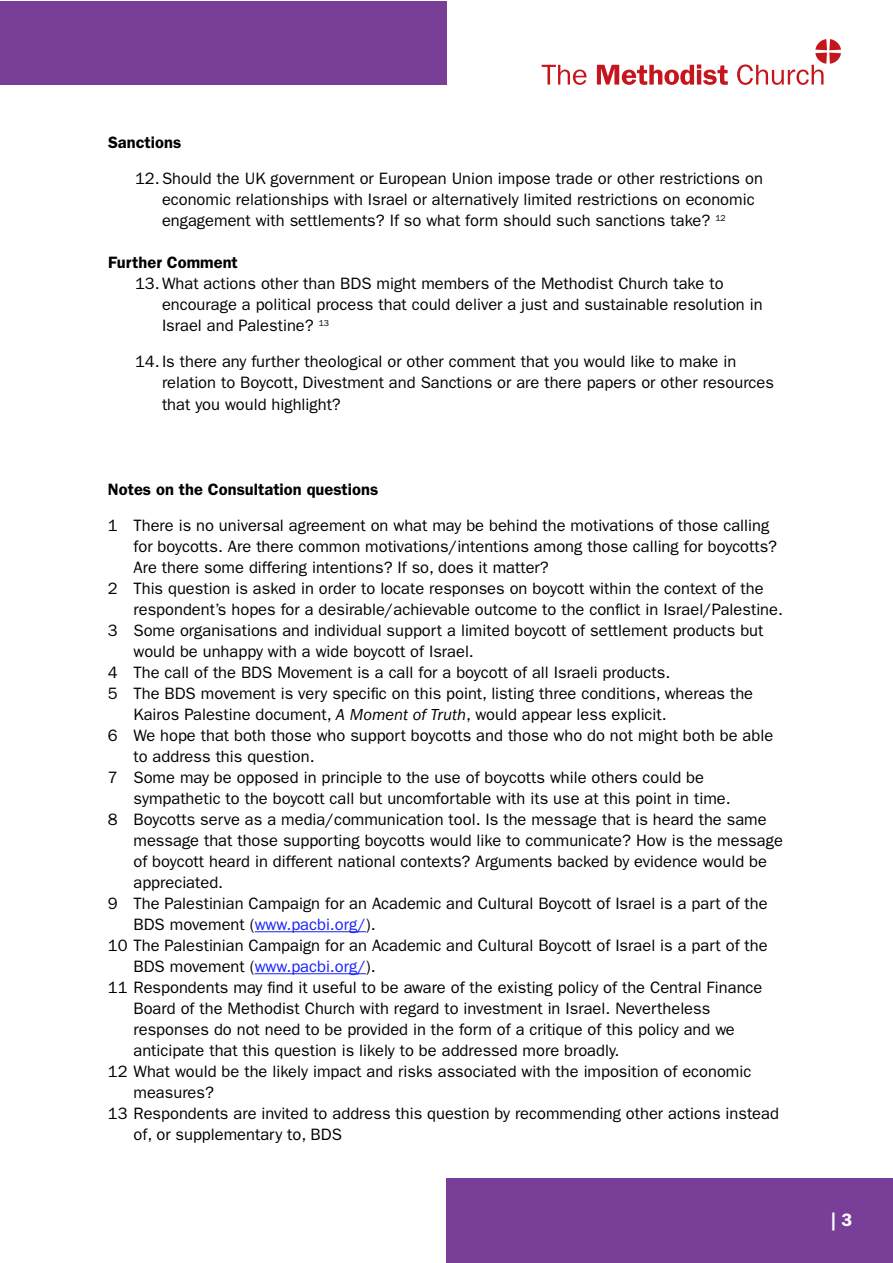
<style>
.page{position:relative;width:893px;height:1263px;background:#fff}
.page>*{position:absolute;margin:0;border:0;box-sizing:border-box;transform-origin:0 0}
.t1{font:600 18px "Franklin Gothic";color:#fff}
.t2{font:16.5px/21px "Franklin Gothic";color:#000}
.t3{font:600 16.5px "Franklin Gothic";color:#000}
.s1{font-style:italic}
.s2{color:#1922fb}
</style>
<div class="page">
<svg style="left:542px;top:65px;width:45px;height:20px"></svg>
<svg style="left:597px;top:64px;width:131px;height:21px"></svg>
<svg style="left:737px;top:39px;width:104px;height:46px"></svg>
<div style="left:0;top:1px;width:446px;height:83px;background:#793f98"></div>
<div style="left:446px;top:1179px;width:446px;height:84px;background:#793f98"></div>
<hr style="left:255px;top:931px;width:111px;height:1px;background:#1922fb">
<hr style="left:255px;top:973px;width:111px;height:1px;background:#1922fb">
<p class="t3" style="left:108px;top:133px;width:75px">Sanctions</p>
<p class="t2" style="left:162px;top:168px;width:602px;text-indent:-27px">12.Should the UK government or European Union impose trade or other restrictions on economic relationships with Israel or alternatively limited restrictions on economic engagement with settlements? If so what form should such sanctions take? <sup>12</sup></p>
<p class="t3" style="left:108px;top:253px;width:131px">Further Comment</p>
<p class="t2" style="left:162px;top:273px;width:602px;text-indent:-27px">13.What actions other than BDS might members of the Methodist Church take to encourage a political process that could deliver a just and sustainable resolution in<br>Israel and Palestine? <sup>13</sup></p>
<p class="t2" style="left:162px;top:351px;width:613px;text-indent:-27px">14.Is there any further theological or other comment that you would like to make in relation to Boycott, Divestment and Sanctions or are there papers or other resources that you would highlight?</p>
<p class="t3" style="left:108px;top:480px;width:272px">Notes on the Consultation questions</p>
<p class="t2" style="left:108px;top:515px;width:663px">1 There is no universal agreement on what may be behind the motivations of those calling</p>
<p class="t2" style="left:133px;top:536px;width:645px">for boycotts. Are there common motivations/intentions among those calling for boycotts?</p>
<p class="t2" style="left:133px;top:557px;width:417px">Are there some differing intentions? If so, does it matter?</p>
<p class="t2" style="left:108px;top:578px;width:657px">2 This question is asked in order to locate responses on boycott within the context of the</p>
<p class="t2" style="left:133px;top:599px;width:651px">respondent’s hopes for a desirable/achievable outcome to the conflict in Israel/Palestine.</p>
<p class="t2" style="left:108px;top:620px;width:657px">3 Some organisations and individual support a limited boycott of settlement products but</p>
<p class="t2" style="left:133px;top:641px;width:342px">would be unhappy with a wide boycott of Israel.</p>
<p class="t2" style="left:108px;top:662px;width:564px">4 The call of the BDS Movement is a call for a boycott of all Israeli products.</p>
<p class="t2" style="left:108px;top:683px;width:647px">5 The BDS movement is very specific on this point, listing three conditions, whereas the</p>
<p class="t2" style="left:133px;top:704px;width:535px">Kairos Palestine document, <span class="s1">A Moment of Truth</span>, would appear less explicit.</p>
<p class="t2" style="left:108px;top:725px;width:667px">6 We hope that both those who support boycotts and those who do not might both be able</p>
<p class="t2" style="left:133px;top:746px;width:183px">to address this question.</p>
<p class="t2" style="left:108px;top:767px;width:597px">7 Some may be opposed in principle to the use of boycotts while others could be</p>
<p class="t2" style="left:133px;top:788px;width:599px">sympathetic to the boycott call but uncomfortable with its use at this point in time.</p>
<p class="t2" style="left:108px;top:809px;width:660px">8 Boycotts serve as a media/communication tool. Is the message that is heard the same</p>
<p class="t2" style="left:133px;top:830px;width:651px">message that those supporting boycotts would like to communicate? How is the message</p>
<p class="t2" style="left:133px;top:851px;width:635px">of boycott heard in different national contexts? Arguments backed by evidence would be</p>
<p class="t2" style="left:133px;top:872px;width:91px">appreciated.</p>
<p class="t2" style="left:108px;top:893px;width:661px">9 The Palestinian Campaign for an Academic and Cultural Boycott of Israel is a part of the</p>
<p class="t2" style="left:133px;top:914px;width:244px">BDS movement (<span class="s2">www.pacbi.org/</span>).</p>
<p class="t2" style="left:108px;top:935px;width:661px">10 The Palestinian Campaign for an Academic and Cultural Boycott of Israel is a part of the</p>
<p class="t2" style="left:133px;top:956px;width:244px">BDS movement (<span class="s2">www.pacbi.org/</span>).</p>
<p class="t2" style="left:108px;top:977px;width:656px">11 Respondents may find it useful to be aware of the existing policy of the Central Finance</p>
<p class="t2" style="left:133px;top:998px;width:578px">Board of the Methodist Church with regard to investment in Israel. Nevertheless</p>
<p class="t2" style="left:133px;top:1019px;width:603px">responses do not need to be provided in the form of a critique of this policy and we</p>
<p class="t2" style="left:133px;top:1040px;width:488px">anticipate that this question is likely to be addressed more broadly.</p>
<p class="t2" style="left:108px;top:1061px;width:645px">12 What would be the likely impact and risks associated with the imposition of economic</p>
<p class="t2" style="left:133px;top:1082px;width:82px">measures?</p>
<p class="t2" style="left:108px;top:1103px;width:672px">13 Respondents are invited to address this question by recommending other actions instead</p>
<p class="t2" style="left:133px;top:1124px;width:210px">of, or supplementary to, BDS</p>
<p class="t1" style="left:831px;top:1209px;width:23px">| 3</p>
</div>
